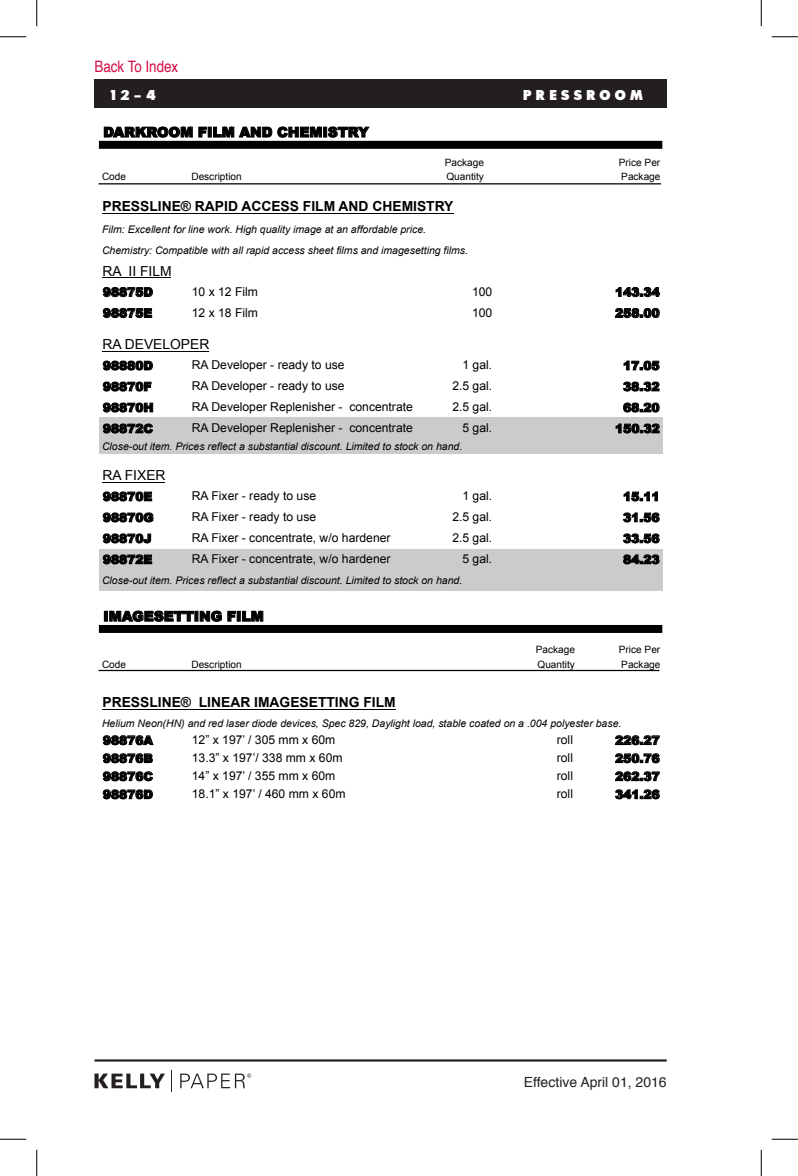
<style>
.page{position:relative;width:798px;height:1176px;background:#fff}
.page>*{position:absolute;margin:0;border:0;box-sizing:border-box;transform-origin:0 0}
.t1{font:15.75px "Helvetica";color:#d20d44;scale:.85 1}
.t2{font:14px "Helvetica";color:#231f20}
.t3{font:14px "Glasnost Extrabold FAF";letter-spacing:.3em;color:#fff}
.t4{font:700 13.83px "Arial";color:#000}
.t5{font:900 13.83px "Arial";color:#000}
.t6{font:13.83px "Arial";color:#000}
.t7{font:12.25px "Arial";color:#000}
.t8{font:900 12.25px "Arial";color:#000}
.t9{font:italic 10.5px/21px "Arial";color:#000}
.t10{font:10.15px "Arial";color:#000}
</style>
<div class="page">
<hr style="left:94px;top:1059px;width:573px;height:3px;background:#231f20">
<svg style="left:94px;top:1074px;width:71px;height:14px"></svg>
<svg style="left:180px;top:1074px;width:71px;height:14px"></svg>
<div style="left:94px;top:79px;width:573px;height:29px;background:#231f20"></div>
<div style="left:100px;top:418px;width:563px;height:36px;background:#cbcbcb"></div>
<div style="left:100px;top:549px;width:563px;height:42px;background:#cbcbcb"></div>
<svg style="left:104px;top:127px;width:89px;height:11px"></svg>
<svg style="left:199px;top:127px;width:123px;height:11px"></svg>
<div style="left:323px;top:127px;width:4px;height:10px;border:1px solid #000"></div>
<svg style="left:328px;top:127px;width:41px;height:11px"></svg>
<hr style="left:102px;top:213px;width:352px;height:1px;background:#000">
<hr style="left:102px;top:278px;width:69px;height:1px;background:#000">
<svg style="left:103px;top:287px;width:50px;height:10px"></svg>
<svg style="left:616px;top:287px;width:44px;height:10px"></svg>
<svg style="left:103px;top:308px;width:49px;height:10px"></svg>
<svg style="left:615px;top:308px;width:45px;height:10px"></svg>
<hr style="left:102px;top:351px;width:107px;height:1px;background:#000">
<svg style="left:103px;top:361px;width:50px;height:9px"></svg>
<svg style="left:624px;top:361px;width:35px;height:9px"></svg>
<svg style="left:103px;top:382px;width:48px;height:9px"></svg>
<svg style="left:623px;top:382px;width:36px;height:9px"></svg>
<svg style="left:103px;top:403px;width:50px;height:9px"></svg>
<svg style="left:623px;top:403px;width:36px;height:9px"></svg>
<svg style="left:103px;top:424px;width:50px;height:9px"></svg>
<svg style="left:616px;top:424px;width:44px;height:9px"></svg>
<hr style="left:102px;top:482px;width:63px;height:1px;background:#000">
<svg style="left:103px;top:492px;width:49px;height:9px"></svg>
<svg style="left:624px;top:492px;width:34px;height:9px"></svg>
<svg style="left:103px;top:513px;width:50px;height:9px"></svg>
<svg style="left:623px;top:513px;width:36px;height:9px"></svg>
<svg style="left:103px;top:534px;width:48px;height:9px"></svg>
<svg style="left:623px;top:534px;width:36px;height:9px"></svg>
<svg style="left:103px;top:555px;width:49px;height:9px"></svg>
<svg style="left:623px;top:555px;width:36px;height:9px"></svg>
<div style="left:104px;top:611px;width:4px;height:10px;border:1px solid #000"></div>
<svg style="left:109px;top:611px;width:113px;height:11px"></svg>
<svg style="left:228px;top:611px;width:35px;height:11px"></svg>
<hr style="left:102px;top:709px;width:294px;height:1px;background:#000">
<svg style="left:103px;top:735px;width:50px;height:10px"></svg>
<svg style="left:615px;top:735px;width:45px;height:10px"></svg>
<svg style="left:103px;top:753px;width:50px;height:10px"></svg>
<svg style="left:615px;top:753px;width:45px;height:10px"></svg>
<svg style="left:103px;top:771px;width:50px;height:10px"></svg>
<svg style="left:615px;top:771px;width:45px;height:10px"></svg>
<svg style="left:103px;top:790px;width:50px;height:9px"></svg>
<svg style="left:615px;top:789px;width:45px;height:10px"></svg>
<hr style="left:99px;top:183px;width:562px;height:1px;background:#000">
<hr style="left:99px;top:670px;width:560px;height:1px;background:#000">
<div style="left:99px;top:141px;width:563px;height:8px;background:#000"></div>
<div style="left:99px;top:625px;width:563px;height:8px;background:#000"></div>
<svg style="left:0;top:36px;width:26px;height:1px"></svg>
<svg style="left:772px;top:36px;width:26px;height:1px"></svg>
<svg style="left:0;top:1139px;width:26px;height:1px"></svg>
<svg style="left:772px;top:1139px;width:26px;height:1px"></svg>
<svg style="left:36px;top:0;width:1px;height:26px"></svg>
<svg style="left:36px;top:1150px;width:1px;height:26px"></svg>
<svg style="left:761px;top:0;width:1px;height:26px"></svg>
<svg style="left:761px;top:1150px;width:1px;height:26px"></svg>
<p class="t1" style="left:94px;top:55px;width:100px">Back To Index</p>
<p class="t3" style="left:110px;top:87px;width:47px">12-4</p>
<p class="t3" style="left:523px;top:87px;width:122px">PRESSROOM</p>
<p class="t5" style="left:103px;top:127px;width:267px">DARKROOM FILM AND CHEMISTRY</p>
<p class="t10" style="left:445px;top:159px;width:41px">Package</p>
<p class="t10" style="left:619px;top:159px;width:43px">Price Per</p>
<p class="t10" style="left:102px;top:173px;width:26px">Code</p>
<p class="t10" style="left:191px;top:173px;width:52px">Description</p>
<p class="t10" style="left:446px;top:173px;width:39px">Quantity</p>
<p class="t10" style="left:621px;top:173px;width:41px">Package</p>
<p class="t4" style="left:102px;top:201px;width:353px">PRESSLINE® RAPID ACCESS FILM AND CHEMISTRY</p>
<p class="t9" style="left:102px;top:219px;width:368px">Film: Excellent for line work. High quality image at an affordable price.<br>Chemistry: Compatible with all rapid access sheet films and imagesetting films.</p>
<p class="t6" style="left:102px;top:265px;width:71px">RA II FILM</p>
<p class="t8" style="left:103px;top:288px;width:52px">98875D</p>
<p class="t7" style="left:192px;top:287px;width:68px">10 x 12 Film</p>
<p class="t7" style="left:472px;top:287px;width:22px">100</p>
<p class="t8" style="left:615px;top:288px;width:46px">143.34</p>
<p class="t8" style="left:103px;top:309px;width:51px">98875E</p>
<p class="t7" style="left:192px;top:308px;width:68px">12 x 18 Film</p>
<p class="t7" style="left:472px;top:308px;width:22px">100</p>
<p class="t8" style="left:615px;top:309px;width:46px">258.00</p>
<p class="t6" style="left:102px;top:339px;width:108px">RA DEVELOPER</p>
<p class="t8" style="left:103px;top:361px;width:52px">98880D</p>
<p class="t7" style="left:192px;top:361px;width:154px">RA Developer - ready to use</p>
<p class="t7" style="left:462px;top:361px;width:31px">1 gal.</p>
<p class="t8" style="left:623px;top:361px;width:38px">17.05</p>
<p class="t8" style="left:103px;top:382px;width:50px">98870F</p>
<p class="t7" style="left:192px;top:382px;width:154px">RA Developer - ready to use</p>
<p class="t7" style="left:452px;top:382px;width:41px">2.5 gal.</p>
<p class="t8" style="left:623px;top:382px;width:38px">38.32</p>
<p class="t8" style="left:103px;top:403px;width:52px">98870H</p>
<p class="t7" style="left:192px;top:403px;width:223px">RA Developer Replenisher - concentrate</p>
<p class="t7" style="left:452px;top:403px;width:41px">2.5 gal.</p>
<p class="t8" style="left:623px;top:403px;width:38px">68.20</p>
<p class="t8" style="left:103px;top:424px;width:52px">98872C</p>
<p class="t7" style="left:192px;top:423px;width:223px">RA Developer Replenisher - concentrate</p>
<p class="t7" style="left:462px;top:423px;width:31px">5 gal.</p>
<p class="t8" style="left:615px;top:424px;width:46px">150.32</p>
<p class="t9" style="left:102px;top:437px;width:362px">Close-out item. Prices reflect a substantial discount. Limited to stock on hand.</p>
<p class="t6" style="left:102px;top:470px;width:65px">RA FIXER</p>
<p class="t8" style="left:103px;top:492px;width:51px">98870E</p>
<p class="t7" style="left:192px;top:491px;width:126px">RA Fixer - ready to use</p>
<p class="t7" style="left:462px;top:491px;width:31px">1 gal.</p>
<p class="t8" style="left:623px;top:492px;width:38px">15.11</p>
<p class="t8" style="left:103px;top:513px;width:52px">98870G</p>
<p class="t7" style="left:192px;top:512px;width:126px">RA Fixer - ready to use</p>
<p class="t7" style="left:452px;top:512px;width:41px">2.5 gal.</p>
<p class="t8" style="left:623px;top:513px;width:38px">31.56</p>
<p class="t8" style="left:103px;top:534px;width:50px">98870J</p>
<p class="t7" style="left:192px;top:533px;width:200px">RA Fixer - concentrate, w/o hardener</p>
<p class="t7" style="left:452px;top:533px;width:41px">2.5 gal.</p>
<p class="t8" style="left:623px;top:534px;width:38px">33.56</p>
<p class="t8" style="left:103px;top:555px;width:51px">98872E</p>
<p class="t7" style="left:192px;top:554px;width:200px">RA Fixer - concentrate, w/o hardener</p>
<p class="t7" style="left:462px;top:554px;width:31px">5 gal.</p>
<p class="t8" style="left:623px;top:555px;width:38px">84.23</p>
<p class="t9" style="left:102px;top:571px;width:362px">Close-out item. Prices reflect a substantial discount. Limited to stock on hand.</p>
<p class="t5" style="left:103px;top:611px;width:162px">IMAGESETTING FILM</p>
<p class="t10" style="left:536px;top:645px;width:41px">Package</p>
<p class="t10" style="left:619px;top:645px;width:43px">Price Per</p>
<p class="t10" style="left:102px;top:661px;width:26px">Code</p>
<p class="t10" style="left:191px;top:661px;width:52px">Description</p>
<p class="t10" style="left:538px;top:661px;width:39px">Quantity</p>
<p class="t10" style="left:621px;top:661px;width:41px">Package</p>
<p class="t4" style="left:102px;top:697px;width:295px">PRESSLINE® LINEAR IMAGESETTING FILM</p>
<p class="t8" style="left:103px;top:736px;width:52px">98876A</p>
<p class="t7" style="left:192px;top:735px;width:145px">12” x 197’ / 305 mm x 60m</p>
<p class="t7" style="left:557px;top:735px;width:18px">roll</p>
<p class="t8" style="left:615px;top:736px;width:46px">226.27</p>
<p class="t8" style="left:103px;top:754px;width:52px">98876B</p>
<p class="t7" style="left:192px;top:753px;width:152px">13.3” x 197’/ 338 mm x 60m</p>
<p class="t7" style="left:557px;top:753px;width:18px">roll</p>
<p class="t8" style="left:615px;top:754px;width:46px">250.76</p>
<p class="t8" style="left:103px;top:772px;width:52px">98876C</p>
<p class="t7" style="left:192px;top:771px;width:145px">14” x 197’ / 355 mm x 60m</p>
<p class="t7" style="left:557px;top:771px;width:18px">roll</p>
<p class="t8" style="left:615px;top:772px;width:46px">262.37</p>
<p class="t8" style="left:103px;top:790px;width:52px">98876D</p>
<p class="t7" style="left:192px;top:789px;width:155px">18.1” x 197’ / 460 mm x 60m</p>
<p class="t7" style="left:557px;top:789px;width:18px">roll</p>
<p class="t8" style="left:615px;top:790px;width:46px">341.26</p>
<p class="t9" style="left:102px;top:713px;width:521px">Helium Neon(HN) and red laser diode devices, Spec 829, Daylight load, stable coated on a .004 polyester base.</p>
<p class="t2" style="left:524px;top:1071px;width:144px">Effective April 01, 2016</p>
</div>
